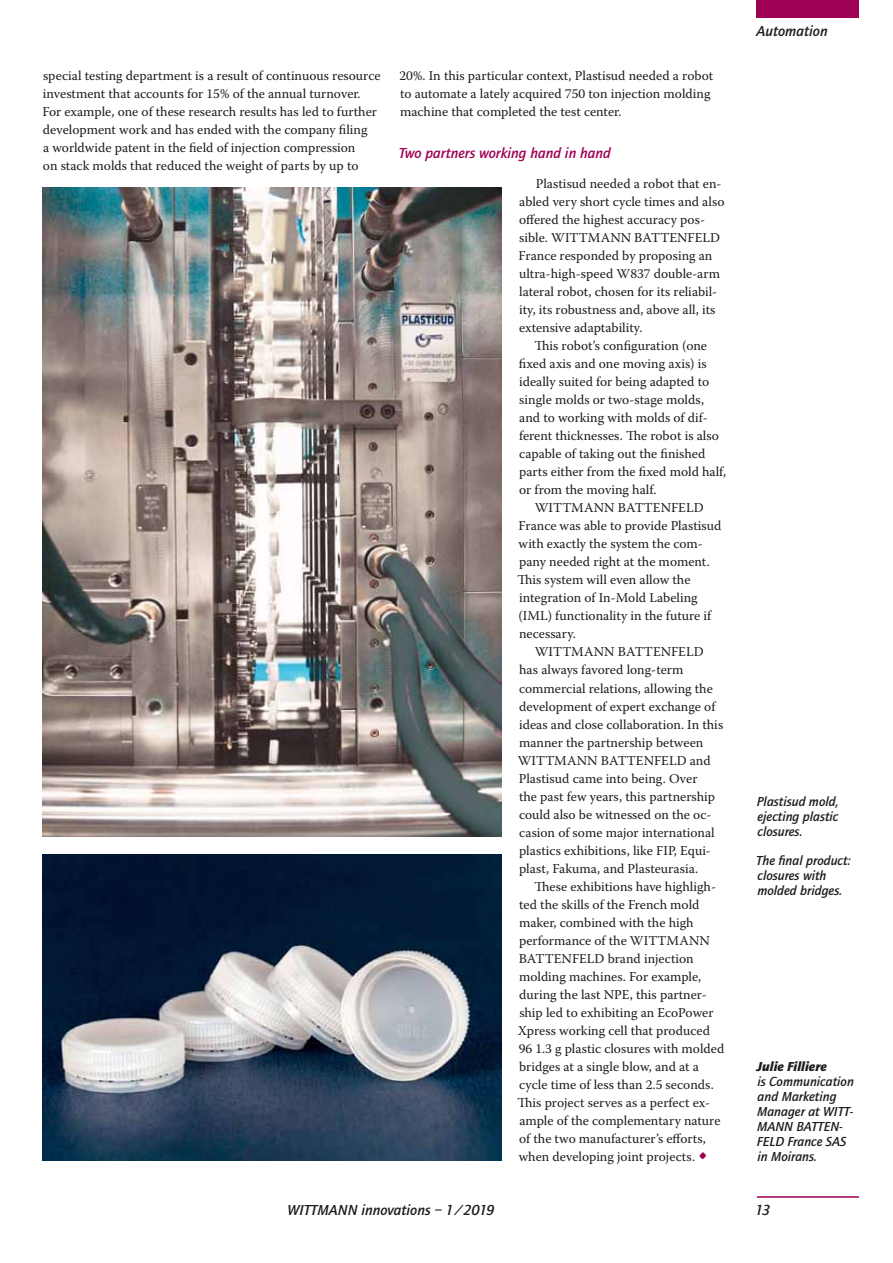
<style>
.page{position:relative;width:893px;height:1263px;background:#fff}
.page>*{position:absolute;margin:0;border:0;box-sizing:border-box;transform-origin:0 0}
.t1{font:italic 500 15px "Quay Sans";color:#1d1d1b}
.t2{font:italic 500 15px "Quay Sans";color:#9e0054}
.t3{font:13.5px/18px "Warnock Pro";color:#1d1d1b}
.t4{font:italic 500 13.5px/15px "Quay Sans";color:#1d1d1b}
.t5{font:italic 900 13.5px "Quay Sans";color:#1d1d1b}
.s1{font-size:24px;color:#9e0054}
</style>
<div class="page">
<div style="left:757px;top:0;width:102px;height:18px;background:#9e0054"></div>
<hr style="left:757px;top:1196px;width:102px;height:2px;background:#9e0054">
<img style="left:43px;top:188px;width:459px;height:648px">
<img style="left:43px;top:854px;width:459px;height:306px">
<p class="t3" style="left:42px;top:66px;width:340px">special testing department is a result of continuous resource investment that accounts for 15% of the annual turnover.<br>For example, one of these research results has led to further development work and has ended with the company filing<br>a worldwide patent in the field of injection compression<br>on stack molds that reduced the weight of parts by up to</p>
<p class="t3" style="left:400px;top:66px;width:315px">20%. In this particular context, Plastisud needed a robot to automate a lately acquired 750 ton injection molding machine that completed the test center.</p>
<p class="t2" style="left:399px;top:144px;width:214px">Two partners working hand in hand</p>
<p class="t3" style="left:519px;top:174px;width:207px;text-indent:17px">Plastisud needed a robot that en&shy;abled very short cycle times and also offered the highest accuracy pos&shy;sible. WITTMANN BATTENFELD France responded by proposing an ultra-high-speed W837 double-arm lateral robot, chosen for its reliabil&shy;ity, its robustness and, above all, its extensive adaptability.</p>
<p class="t3" style="left:534px;top:336px;width:174px">This robot’s configuration (one</p>
<p class="t3" style="left:519px;top:354px;width:189px">fixed axis and one moving axis) is</p>
<p class="t3" style="left:519px;top:372px;width:192px">ideally suited for being adapted to</p>
<p class="t3" style="left:519px;top:390px;width:186px">single molds or two-stage molds,</p>
<p class="t3" style="left:519px;top:408px;width:190px">and to working with molds of dif-</p>
<p class="t3" style="left:519px;top:426px;width:201px">ferent thicknesses. The robot is also</p>
<p class="t3" style="left:519px;top:444px;width:188px">capable of taking out the finished</p>
<p class="t3" style="left:519px;top:462px;width:209px">parts either from the fixed mold half,</p>
<p class="t3" style="left:519px;top:481px;width:139px">or from the moving half.</p>
<p class="t3" style="left:535px;top:499px;width:170px">WITTMANN BATTENFELD</p>
<p class="t3" style="left:519px;top:517px;width:204px">France was able to provide Plastisud</p>
<p class="t3" style="left:519px;top:535px;width:186px">with exactly the system the com-</p>
<p class="t3" style="left:519px;top:553px;width:192px">pany needed right at the moment.</p>
<p class="t3" style="left:517px;top:571px;width:175px">This system will even allow the</p>
<p class="t3" style="left:519px;top:589px;width:180px">integration of In-Mold Labeling</p>
<p class="t3" style="left:519px;top:607px;width:194px">(IML) functionality in the future if</p>
<p class="t3" style="left:519px;top:625px;width:58px">necessary.</p>
<p class="t3" style="left:535px;top:643px;width:170px">WITTMANN BATTENFELD</p>
<p class="t3" style="left:519px;top:661px;width:166px">has always favored long-term</p>
<p class="t3" style="left:519px;top:679px;width:195px">commercial relations, allowing the</p>
<p class="t3" style="left:519px;top:697px;width:198px">development of expert exchange of</p>
<p class="t3" style="left:519px;top:715px;width:206px">ideas and close collaboration. In this</p>
<p class="t3" style="left:519px;top:733px;width:186px">manner the partnership between</p>
<p class="t3" style="left:518px;top:751px;width:195px">WITTMANN BATTENFELD and</p>
<p class="t3" style="left:519px;top:769px;width:180px">Plastisud came into being. Over</p>
<p class="t3" style="left:519px;top:787px;width:197px">the past few years, this partnership</p>
<p class="t3" style="left:519px;top:805px;width:194px">could also be witnessed on the oc-</p>
<p class="t3" style="left:519px;top:823px;width:197px">casion of some major international</p>
<p class="t3" style="left:519px;top:841px;width:193px">plastics exhibitions, like FIP, Equi-</p>
<p class="t3" style="left:519px;top:859px;width:181px">plast, Fakuma, and Plasteurasia.</p>
<p class="t3" style="left:534px;top:877px;width:183px">These exhibitions have highligh-</p>
<p class="t3" style="left:519px;top:895px;width:182px">ted the skills of the French mold</p>
<p class="t3" style="left:519px;top:913px;width:176px">maker, combined with the high</p>
<p class="t3" style="left:519px;top:931px;width:192px">performance of the WITTMANN</p>
<p class="t3" style="left:519px;top:949px;width:177px">BATTENFELD brand injection</p>
<p class="t3" style="left:519px;top:967px;width:184px">molding machines. For example,</p>
<p class="t3" style="left:519px;top:985px;width:189px">during the last NPE, this partner-</p>
<p class="t3" style="left:519px;top:1003px;width:196px">ship led to exhibiting an EcoPower</p>
<p class="t3" style="left:518px;top:1021px;width:194px">Xpress working cell that produced</p>
<p class="t3" style="left:519px;top:1039px;width:207px">96 1.3 g plastic closures with molded</p>
<p class="t3" style="left:519px;top:1057px;width:181px">bridges at a single blow, and at a</p>
<p class="t3" style="left:519px;top:1075px;width:196px">cycle time of less than 2.5 seconds.</p>
<p class="t3" style="left:517px;top:1093px;width:194px">This project serves as a perfect ex-</p>
<p class="t3" style="left:519px;top:1111px;width:203px">ample of the complementary nature</p>
<p class="t3" style="left:519px;top:1129px;width:188px">of the two manufacturer’s efforts,</p>
<p class="t3" style="left:519px;top:1147px;width:191px">when developing joint projects. <span class="s1">•</span></p>
<p class="t1" style="left:757px;top:22px;width:73px">Automation</p>
<p class="t4" style="left:757px;top:794px;width:83px;text-align:justify">Plastisud mold, ejecting plastic closures.</p>
<p class="t4" style="left:756px;top:853px;width:96px">The final product: closures with molded bridges.</p>
<p class="t5" style="left:756px;top:1058px;width:72px">Julie Filliere</p>
<p class="t4" style="left:757px;top:1074px;width:99px">is Communication and Marketing<br>Manager at WITT-<br>MANN BATTEN-<br>FELD France SAS in Moirans.</p>
<p class="t1" style="left:288px;top:1201px;width:208px">WITTMANN innovations – 1/2019</p>
<p class="t1" style="left:755px;top:1201px;width:17px">13</p>
</div>
